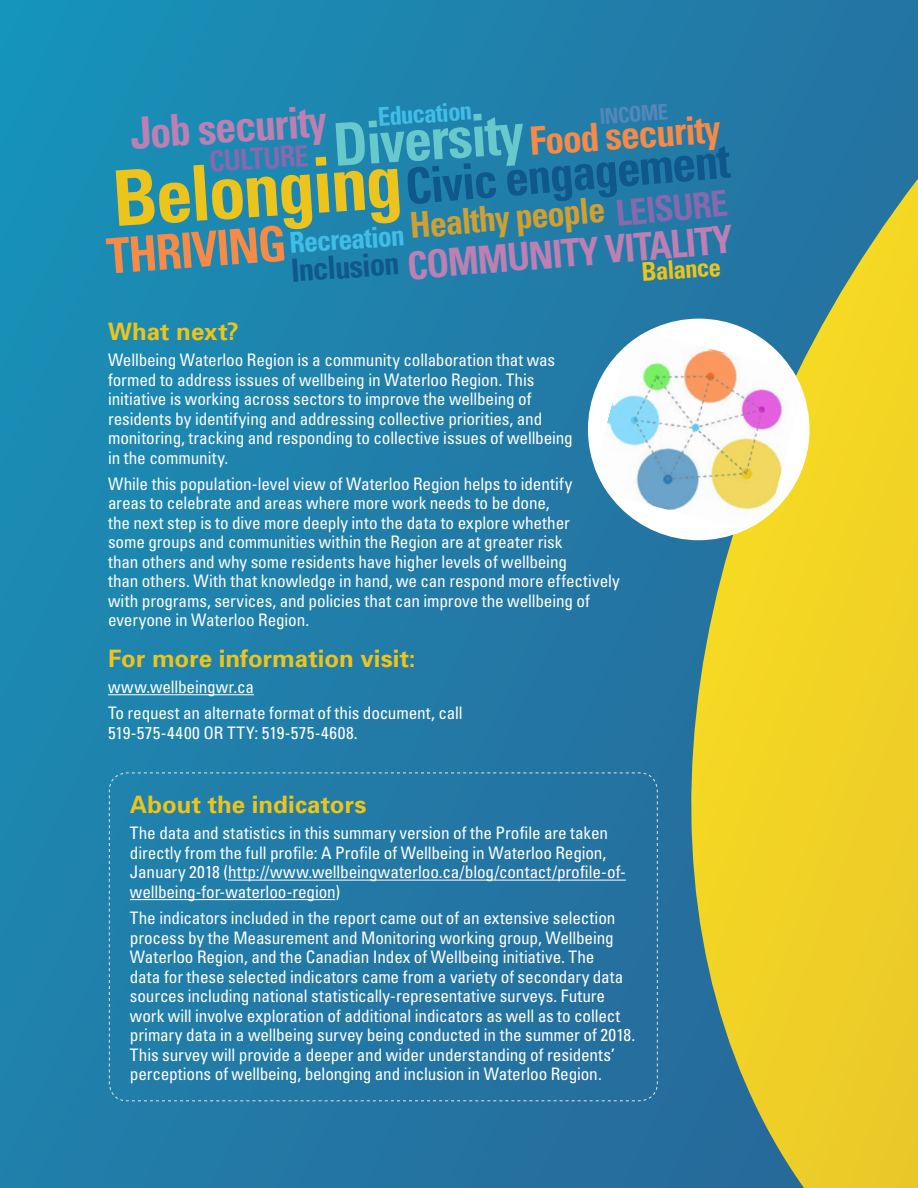
<style>
.page{position:relative;width:918px;height:1188px;background:#fff}
.page>*{position:absolute;margin:0;border:0;box-sizing:border-box;transform-origin:0 0}
.t1{font:700 condensed 76.8px "Univers";color:#edc41b;scale:.96 1}
.t2{font:700 condensed 59.1px "Univers";color:#68c9cd;scale:.96 1}
.t3{font:700 condensed 49.65px "Univers";color:#0f588c;scale:.96 1}
.t4{font:700 condensed 48.9px "Univers";color:#f68a46;scale:.96 1}
.t5{font:700 condensed 43.95px "Univers";color:#be7fb3;scale:.96 1}
.t6{font:700 condensed 39.15px "Univers";color:#f68a46;scale:.96 1}
.t7{font:700 condensed 38.55px "Univers";color:#be7fb3;scale:.96 1}
.t8{font:700 condensed 35.85px "Univers";color:#8669ae;scale:.96 1}
.t9{font:700 condensed 35.7px "Univers";color:#d1a031;scale:.96 1}
.t10{font:700 condensed 31.95px "Univers";color:#0f588c;scale:.96 1}
.t11{font:700 condensed 29.4px "Univers";color:#8669ae;scale:.96 1}
.t12{font:700 condensed 28.8px "Univers";color:#41bee8;scale:.96 1}
.t13{font:700 condensed 25.8px "Univers";color:#41bee8;scale:.96 1}
.t14{font:700 condensed 25.8px "Univers";color:#edc41b;scale:.96 1}
.Subtitle{font:700 24px "Univers";letter-spacing:.005em;color:#edc41b}
.t15{font:700 condensed 21.75px "Univers";color:#5487ba;scale:.96 1}
.Body{font:condensed 17.25px/19.5px "Univers";letter-spacing:-.01em;color:#fff}
</style>
<div class="page">
<div style="left:0;top:0;width:918px;height:1188px;background:linear-gradient(to right,#1c89b2,#2573a1)"></div>
<svg style="left:622px;top:179px;width:296px;height:1009px;background:#a8b050"></svg>
<hr style="left:108px;top:694px;width:146px;height:1px;background:#fff">
<svg style="left:109px;top:772px;width:549px;height:330px;background:#2579a5"></svg>
<div style="left:588px;top:319px;width:222px;height:221px;background:#fff;border-radius:50%"></div>
<img style="left:595px;top:332px;width:207px;height:198px">
<h3 class="t13" style="left:377px;top:101px;width:100px;rotate:-4deg">Education</h3>
<p class="t15" style="left:599px;top:103px;width:73px;rotate:-4deg">INCOME</p>
<h3 class="t5" style="left:128px;top:107px;width:207px;rotate:-4deg">Job security</h3>
<h2 class="t2" style="left:331px;top:109px;width:201px;rotate:-4deg">Diversity</h2>
<h3 class="t6" style="left:528px;top:117px;width:201px;rotate:-4deg">Food security</h3>
<h3 class="t11" style="left:208px;top:144px;width:106px;rotate:-4deg">CULTURE</h3>
<h3 class="t3" style="left:403px;top:157px;width:341px;rotate:-5deg">Civic engagement</h3>
<h1 class="t1" style="left:109px;top:152px;width:304px;rotate:-4deg">Belonging</h1>
<h3 class="t10" style="left:290px;top:251px;width:115px;rotate:-4deg">Inclusion</h3>
<h3 class="t8" style="left:613px;top:192px;width:119px;rotate:-6deg">LEISURE</h3>
<h3 class="t9" style="left:408px;top:204px;width:206px;rotate:-5deg">Healthy people</h3>
<h3 class="t4" style="left:105px;top:226px;width:189px;rotate:-4deg">THRIVING</h3>
<h3 class="t7" style="left:405px;top:243px;width:342px;rotate:-5deg">COMMUNITY VITALITY</h3>
<h3 class="t12" style="left:288px;top:225px;width:122px;rotate:-4deg">Recreation</h3>
<h3 class="t14" style="left:641px;top:256px;width:84px;rotate:-4deg">Balance</h3>
<h2 class="Subtitle" style="left:108px;top:316px;width:132px">What next?</h2>
<p class="Body" style="left:108px;top:350px;width:466px">Wellbeing Waterloo Region is a community collaboration that was formed to address issues of wellbeing in Waterloo Region. This initiative is working across sectors to improve the wellbeing of residents by identifying and addressing collective priorities, and monitoring, tracking and responding to collective issues of wellbeing in the community.</p>
<p class="Body" style="left:108px;top:474px;width:513px">While this population-level view of Waterloo Region helps to identify<br>areas to celebrate and areas where more work needs to be done,<br>the next step is to dive more deeply into the data to explore whether<br>some groups and communities within the Region are at greater risk<br>than others and why some residents have higher levels of wellbeing<br>than others. With that knowledge in hand, we can respond more effectively with programs, services, and policies that can improve the wellbeing of everyone in Waterloo Region.</p>
<h2 class="Subtitle" style="left:108px;top:643px;width:309px">For more information visit:</h2>
<p class="Body" style="left:108px;top:677px;width:148px">www.wellbeingwr.ca</p>
<p class="Body" style="left:108px;top:703px;width:356px">To request an alternate format of this document, call<br>519-575-4400 OR TTY: 519-575-4608.</p>
<h2 class="Subtitle" style="left:130px;top:789px;width:238px">About the indicators</h2>
<p class="Body" style="left:130px;top:823px;width:498px">The data and statistics in this summary version of the Profile are taken directly from the full profile: A Profile of Wellbeing in Waterloo Region, January 2018 (http://www.wellbeingwaterloo.ca/blog/contact/profile-of&shy;wellbeing-for-waterloo-region)</p>
<p class="Body" style="left:130px;top:908px;width:507px">The indicators included in the report came out of an extensive selection process by the Measurement and Monitoring working group, Wellbeing Waterloo Region, and the Canadian Index of Wellbeing initiative. The<br>data for these selected indicators came from a variety of secondary data sources including national statistically-representative surveys. Future work will involve exploration of additional indicators as well as to collect primary data in a wellbeing survey being conducted in the summer of 2018.<br>This survey will provide a deeper and wider understanding of residents’ perceptions of wellbeing, belonging and inclusion in Waterloo Region.</p>
</div>
